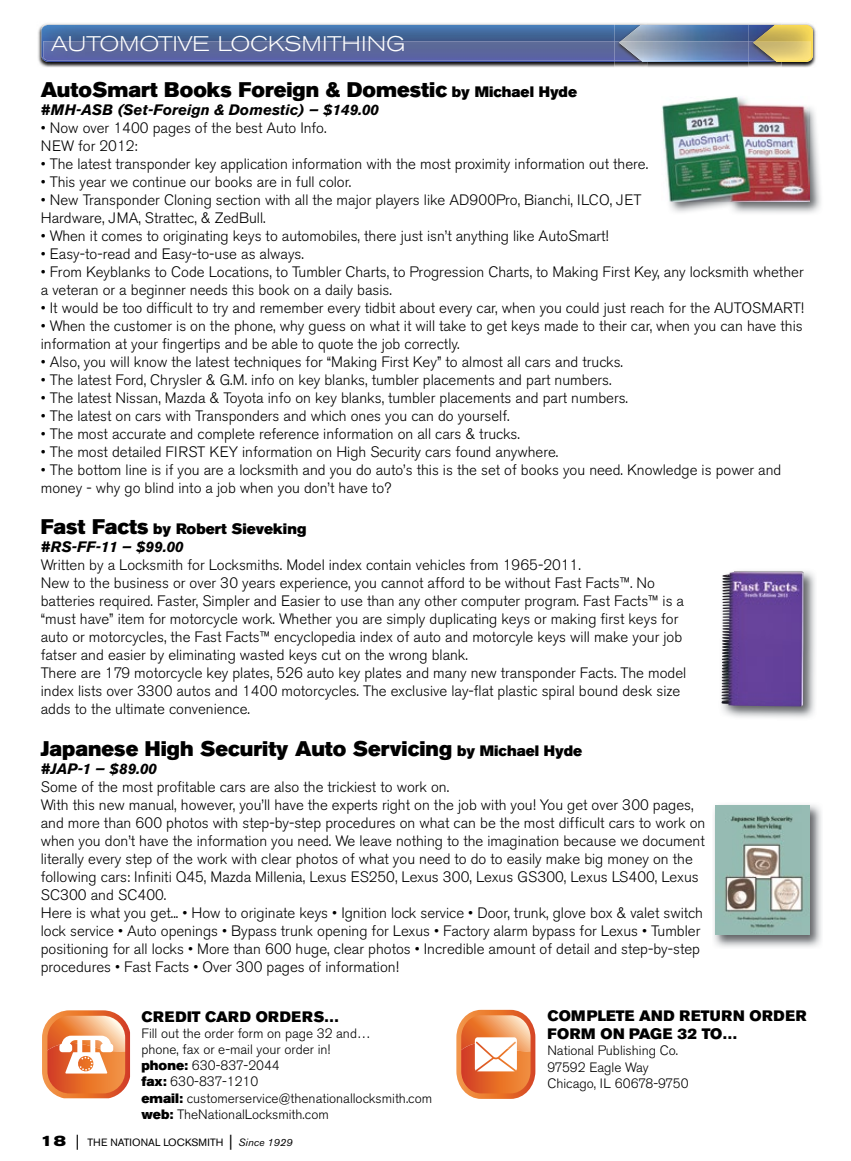
<style>
.page{position:relative;width:851px;height:1161px;background:#fff}
.page>*{position:absolute;margin:0;border:0;box-sizing:border-box;transform-origin:0 0}
.t1{font:21px "Akzidenz Grotesk BE Super";color:#000}
.t2{font:300 expanded 21px "Akzidenz Grotesk BE";color:#fff}
.t3{font:300 15px/18px "Akzidenz Grotesk BE";color:#000}
.t4{font:italic 700 15px "Akzidenz Grotesk BE";color:#000}
.t5{font:15px/18px "Akzidenz Grotesk BE Super";letter-spacing:.02em;color:#000}
.t6{font:15px "Akzidenz Grotesk BE Super";color:#000}
.t7{font:300 13.5px/16.2px "Akzidenz Grotesk BE";color:#000}
.t8{font:10.5px "Akzidenz Grotesk BE";color:#000}
.s1{font-size:15px}
.s2{font-size:21px}
.s3{font-family:"Akzidenz Grotesk BE Super";font-weight:400}
.s4{font-weight:700;font-stretch:expanded;font-size:15px}
.s5{font-style:italic}
</style>
<div class="page">
<img style="left:38px;top:25px;width:778px;height:43px">
<svg style="left:41px;top:60px;width:573px;height:2px"></svg>
<img style="left:614px;top:62px;width:33px;height:6px">
<img style="left:614px;top:60px;width:26px;height:2px">
<img style="left:748px;top:62px;width:33px;height:6px">
<svg style="left:640px;top:60px;width:172px;height:2px"></svg>
<img style="left:41px;top:25px;width:573px;height:35px">
<img style="left:614px;top:25px;width:7px;height:16px">
<img style="left:621px;top:25px;width:132px;height:16px">
<img style="left:753px;top:25px;width:59px;height:35px">
<img style="left:43px;top:41px;width:576px;height:19px">
<img style="left:619px;top:41px;width:134px;height:19px">
<img style="left:753px;top:41px;width:58px;height:19px">
<img style="left:669px;top:96px;width:152px;height:117px">
<img style="left:661px;top:97px;width:148px;height:105px">
<img style="left:721px;top:571px;width:94px;height:147px">
<img style="left:722px;top:572px;width:12px;height:47px">
<img style="left:714px;top:804px;width:108px;height:143px">
<img style="left:715px;top:805px;width:94px;height:130px">
<svg style="left:42px;top:1010px;width:88px;height:88px"></svg>
<svg style="left:456px;top:1010px;width:79px;height:89px"></svg>
<h1 class="t2" style="left:51px;top:32px;width:355px">AUTOMOTIVE LOCKSMITHING</h1>
<h1 class="t1" style="left:41px;top:77px;width:538px">AutoSmart Books Foreign &amp; Domestic <span class="s1">by Michael Hyde</span></h1>
<p class="t4" style="left:41px;top:101px;width:340px">#MH-ASB (Set-Foreign &amp; Domestic) — $149.00</p>
<p class="t3" style="left:41px;top:119px;width:287px">• Now over 1400 pages of the best Auto Info.<br>NEW for 2012:</p>
<p class="t3" style="left:41px;top:155px;width:609px">• The latest transponder key application information with the most proximity information out there.</p>
<p class="t3" style="left:41px;top:173px;width:312px">• This year we continue our books are in full color.</p>
<p class="t3" style="left:41px;top:191px;width:602px">• New Transponder Cloning section with all the major players like AD900Pro, Bianchi, ILCO, JET<br>Hardware, JMA, Strattec, &amp; ZedBull.</p>
<p class="t3" style="left:41px;top:227px;width:569px">• When it comes to originating keys to automobiles, there just isn’t anything like AutoSmart!</p>
<p class="t3" style="left:41px;top:245px;width:265px">• Easy-to-read and Easy-to-use as always.</p>
<p class="t3" style="left:41px;top:263px;width:764px">• From Keyblanks to Code Locations, to Tumbler Charts, to Progression Charts, to Making First Key, any locksmith whether a veteran or a beginner needs this book on a daily basis.</p>
<p class="t3" style="left:41px;top:299px;width:764px">• It would be too difficult to try and remember every tidbit about every car, when you could just reach for the AUTOSMART!</p>
<p class="t3" style="left:41px;top:317px;width:763px">• When the customer is on the phone, why guess on what it will take to get keys made to their car, when you can have this information at your fingertips and be able to quote the job correctly.</p>
<p class="t3" style="left:41px;top:353px;width:584px">• Also, you will know the latest techniques for “Making First Key” to almost all cars and trucks.</p>
<p class="t3" style="left:41px;top:371px;width:572px">• The latest Ford, Chrysler &amp; G.M. info on key blanks, tumbler placements and part numbers.</p>
<p class="t3" style="left:41px;top:389px;width:589px">• The latest Nissan, Mazda &amp; Toyota info on key blanks, tumbler placements and part numbers.</p>
<p class="t3" style="left:41px;top:407px;width:470px">• The latest on cars with Transponders and which ones you can do yourself.</p>
<p class="t3" style="left:41px;top:425px;width:480px">• The most accurate and complete reference information on all cars &amp; trucks.</p>
<p class="t3" style="left:41px;top:443px;width:519px">• The most detailed FIRST KEY information on High Security cars found anywhere.</p>
<p class="t3" style="left:41px;top:461px;width:742px">• The bottom line is if you are a locksmith and you do auto’s this is the set of books you need. Knowledge is power and money - why go blind into a job when you don’t have to?</p>
<p class="t6" style="left:41px;top:520px;width:267px"><span class="s2">Fast Facts</span> by Robert Sieveking</p>
<p class="t4" style="left:41px;top:538px;width:144px">#RS-FF-11 — $99.00</p>
<p class="t3" style="left:41px;top:556px;width:647px">Written by a Locksmith for Locksmiths. Model index contain vehicles from 1965-2011.<br>New to the business or over 30 years experience, you cannot afford to be without Fast Facts™. No batteries required. Faster, Simpler and Easier to use than any other computer program. Fast Facts™ is a “must have” item for motorcycle work. Whether you are simply duplicating keys or making first keys for auto or motorcycles, the Fast Facts™ encyclopedia index of auto and motorcyle keys will make your job fatser and easier by eliminating wasted keys cut on the wrong blank.<br>There are 179 motorcycle key plates, 526 auto key plates and many new transponder Facts. The model index lists over 3300 autos and 1400 motorcycles. The exclusive lay-flat plastic spiral bound desk size adds to the ultimate convenience.</p>
<h1 class="t1" style="left:41px;top:736px;width:543px">Japanese High Security Auto Servicing <span class="s1">by Michael Hyde</span></h1>
<p class="t4" style="left:41px;top:759px;width:118px">#JAP-1 — $89.00</p>
<p class="t3" style="left:41px;top:778px;width:666px">Some of the most profitable cars are also the trickiest to work on.<br>With this new manual, however, you’ll have the experts right on the job with you! You get over 300 pages, and more than 600 photos with step-by-step procedures on what can be the most difficult cars to work on when you don’t have the information you need. We leave nothing to the imagination because we document literally every step of the work with clear photos of what you need to do to easily make big money on the following cars: Infiniti Q45, Mazda Millenia, Lexus ES250, Lexus 300, Lexus GS300, Lexus LS400, Lexus SC300 and SC400.<br>Here is what you get... • How to originate keys • Ignition lock service • Door, trunk, glove box &amp; valet switch lock service • Auto openings • Bypass trunk opening for Lexus • Factory alarm bypass for Lexus • Tumbler positioning for all locks • More than 600 huge, clear photos • Incredible amount of detail and step-by-step procedures • Fast Facts • Over 300 pages of information!</p>
<p class="t5" style="left:141px;top:1007px;width:199px">CREDIT CARD ORDERS…</p>
<p class="t7" style="left:141px;top:1025px;width:292px">Fill out the order form on page 32 and…<br>phone, fax or e-mail your order in!<br><span class="s3">phone:</span> 630-837-2044<br><span class="s3">fax:</span> 630-837-1210<br><span class="s3">email:</span> customerservice@thenationallocksmith.com <span class="s3">web:</span> TheNationalLocksmith.com</p>
<p class="t8" style="left:40px;top:1136px;width:253px"><span class="s4">18</span> <span class="s1">|</span> THE NATIONAL LOCKSMITH <span class="s1">|</span> <span class="s5">Since 1929</span></p>
<p class="t5" style="left:547px;top:1007px;width:261px">COMPLETE AND RETURN ORDER<br>FORM ON PAGE 32 TO…</p>
<p class="t7" style="left:547px;top:1043px;width:143px">National Publishing Co.<br>97592 Eagle Way<br>Chicago, IL 60678-9750</p>
</div>
